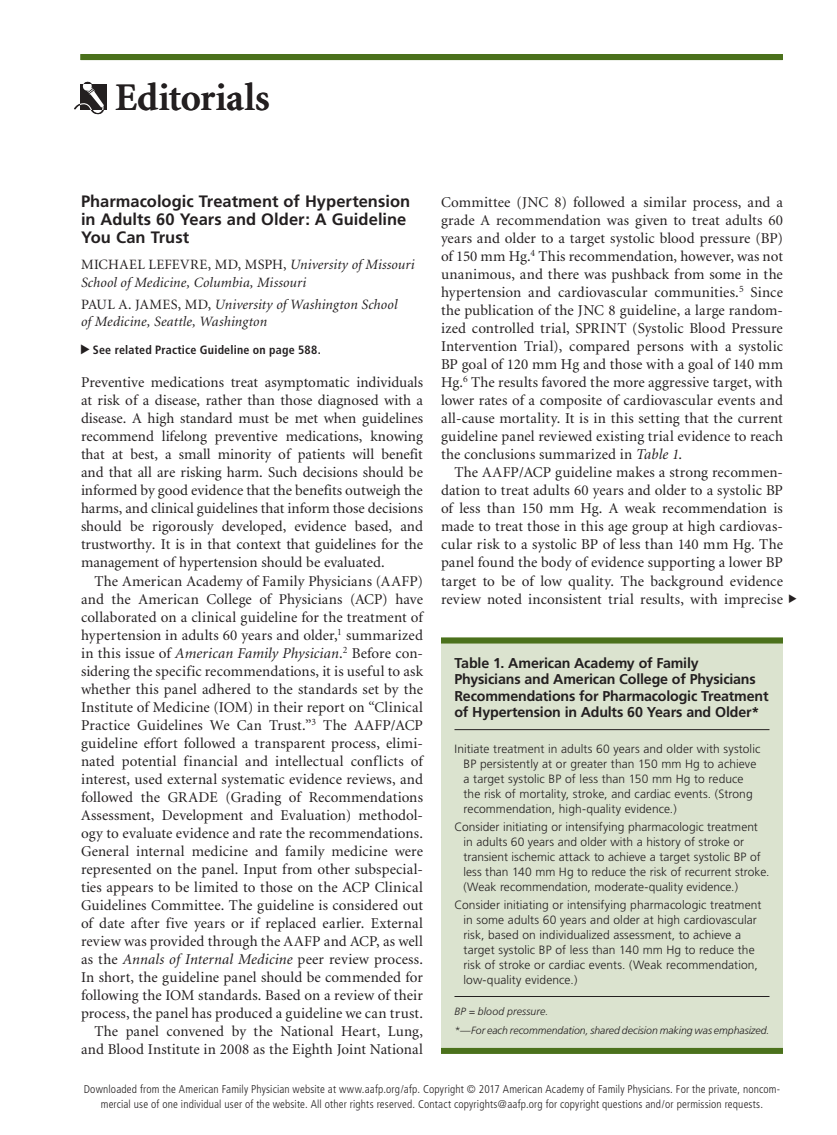
<style>
.page{position:relative;width:837px;height:1135px;background:#fff}
.page>*{position:absolute;margin:0;border:0;box-sizing:border-box;transform-origin:0 0}
.department_name{font:600 39px "Minion";color:#231f20}
.item_title{font:700 16.5px/18px "Frutiger";color:#231f20}
.body_text{font:15px/18px "Minion";letter-spacing:.01em;color:#231f20;text-align:justify}
.body_noindent{font:15px/18px "Minion";color:#231f20;text-align:justify}
.byline{font:italic 14.25px/17.2px "Minion";letter-spacing:.01em;color:#231f20}
.table_title{font:700 14.25px/16.5px "Frutiger";letter-spacing:-.015em;color:#231f20}
.t1{font:italic 12.75px "Minion";color:#231f20}
.t2{font:italic 600 12.75px "Minion";letter-spacing:.005em;color:#231f20}
.t3{font:12.75px "Minion";letter-spacing:.03em;color:#231f20}
.table_data{font:300 12px/15px "Frutiger";letter-spacing:.005em;color:#231f20}
.blurb{font:700 condensed 12px "Frutiger";letter-spacing:.015em;color:#231f20}
.copyright{font:300 condensed 11.25px/15px "Frutiger";letter-spacing:.015em;color:#231f20;text-align:center}
.table_note_rule{font:italic 300 10.5px "Frutiger";letter-spacing:-.005em;color:#231f20}
.table_fig_note{font:italic 300 10.5px "Frutiger";letter-spacing:.015em;color:#231f20}
.s1{font-style:normal}
.s2{font-style:italic}
.s3{font-family:"Frutiger";font-weight:700;font-style:normal;font-size:15px}
</style>
<div class="page">
<div style="left:81px;top:84px;width:26px;height:26px;background:#231f20"></div>
<div style="left:441px;top:637px;width:342px;height:416px;background:#dbe3cf"></div>
<div style="left:441px;top:637px;width:342px;height:6px;background:#4b711c"></div>
<hr style="left:454px;top:729px;width:316px;height:1px;background:#231f20">
<hr style="left:454px;top:995px;width:316px;height:1px;background:#231f20">
<div style="left:441px;top:1047px;width:342px;height:6px;background:#4b711c"></div>
<div style="left:80px;top:54px;width:702px;height:6px;background:#4b711c"></div>
<svg style="left:74px;top:82px;width:30px;height:32px"></svg>
<p class="department_name" style="left:115px;top:77px;width:156px">Editorials</p>
<p class="item_title" style="left:81px;top:192px;width:331px">Pharmacologic Treatment of Hypertension in Adults 60 Years and Older: A Guideline<br>You Can Trust</p>
<p class="byline" style="left:81px;top:257px;width:335px"><span class="s1">MICHAEL LEFEVRE, MD, MSPH,</span> University of Missouri<br>School of Medicine, Columbia, Missouri</p>
<p class="byline" style="left:81px;top:296px;width:318px"><span class="s1">PAUL A. JAMES, MD,</span> University of Washington School of Medicine, Seattle, Washington</p>
<p class="blurb" style="left:93px;top:342px;width:229px">See related Practice Guideline on page 588.</p>
<p class="body_noindent" style="left:81px;top:374px;width:344px">Preventive medications treat asymptomatic individuals at risk of a disease, rather than those diagnosed with a disease. A high standard must be met when guidelines recommend lifelong preventive medications, knowing that at best, a small minority of patients will benefit and that all are risking harm. Such decisions should be informed by good evidence that the benefits outweigh the harms, and clinical guidelines that inform those decisions should be rigorously developed, evidence based, and trustworthy. It is in that context that guidelines for the management of hypertension should be evaluated.</p>
<p class="body_text" style="left:81px;top:572px;width:344px;text-indent:14px">The American Academy of Family Physicians (AAFP) and the American College of Physicians (ACP) have collaborated on a clinical guideline for the treatment of hypertension in adults 60 years and older,<sup>1</sup> summarized in this issue of <span class="s2">American Family Physician</span>.<sup>2</sup> Before con&shy;sidering the specific recommendations, it is useful to ask whether this panel adhered to the standards set by the Institute of Medicine (IOM) in their report on “Clinical Practice Guidelines We Can Trust.”<sup>3</sup> The AAFP/ACP guideline effort followed a transparent process, elimi&shy;nated potential financial and intellectual conflicts of interest, used external systematic evidence reviews, and followed the GRADE (Grading of Recommendations Assessment, Development and Evaluation) methodol&shy;ogy to evaluate evidence and rate the recommendations.<br>General internal medicine and family medicine were represented on the panel. Input from other subspecial&shy;ties appears to be limited to those on the ACP Clinical Guidelines Committee. The guideline is considered out of date after five years or if replaced earlier. External review was provided through the AAFP and ACP, as well as the <span class="s2">Annals of Internal Medicine</span> peer review process.<br>In short, the guideline panel should be commended for following the IOM standards. Based on a review of their process, the panel has produced a guideline we can trust.</p>
<p class="body_text" style="left:81px;top:1022px;width:344px;text-align:right">The panel convened by the National Heart, Lung, and Blood Institute in 2008 as the Eighth Joint National</p>
<p class="body_text" style="left:441px;top:194px;width:344px">Committee (JNC 8) followed a similar process, and a grade A recommendation was given to treat adults 60 years and older to a target systolic blood pressure (BP) of 150 mm Hg.<sup>4</sup> This recommendation, however, was not unanimous, and there was pushback from some in the hypertension and cardiovascular communities.<sup>5</sup> Since the publication of the JNC 8 guideline, a large random&shy;ized controlled trial, SPRINT (Systolic Blood Pressure Intervention Trial), compared persons with a systolic BP goal of 120 mm Hg and those with a goal of 140 mm Hg.<sup>6</sup> The results favored the more aggressive target, with lower rates of a composite of cardiovascular events and all-cause mortality. It is in this setting that the current guideline panel reviewed existing trial evidence to reach the conclusions summarized in <span class="s2">Table 1</span>.</p>
<p class="body_text" style="left:441px;top:464px;width:344px;text-indent:14px">The AAFP/ACP guideline makes a strong recommen&shy;dation to treat adults 60 years and older to a systolic BP of less than 150 mm Hg. A weak recommendation is made to treat those in this age group at high cardiovas&shy;cular risk to a systolic BP of less than 140 mm Hg. The panel found the body of evidence supporting a lower BP target to be of low quality. The background evidence review noted inconsistent trial results, with imprecise</p>
<p class="table_title" style="left:454px;top:654px;width:316px">Table 1. American Academy of Family<br>Physicians and American College of Physicians Recommendations for Pharmacologic Treatment of Hypertension in Adults 60 Years and Older*</p>
<p class="table_data" style="left:464px;top:741px;width:298px;text-indent:-9px">Initiate treatment in adults 60 years and older with systolic BP persistently at or greater than 150 mm Hg to achieve a target systolic BP of less than 150 mm Hg to reduce the risk of mortality, stroke, and cardiac events. (Strong recommendation, high-quality evidence.)</p>
<p class="table_data" style="left:464px;top:819px;width:308px;text-indent:-9px">Consider initiating or intensifying pharmacologic treatment in adults 60 years and older with a history of stroke or transient ischemic attack to achieve a target systolic BP of less than 140 mm Hg to reduce the risk of recurrent stroke. (Weak recommendation, moderate-quality evidence.)</p>
<p class="table_data" style="left:464px;top:897px;width:299px;text-indent:-9px">Consider initiating or intensifying pharmacologic treatment in some adults 60 years and older at high cardiovascular risk, based on individualized assessment, to achieve a target systolic BP of less than 140 mm Hg to reduce the risk of stroke or cardiac events. (Weak recommendation, low-quality evidence.)</p>
<p class="table_fig_note" style="left:454px;top:1004px;width:95px">BP = blood pressure.</p>
<p class="table_note_rule" style="left:454px;top:1024px;width:316px">*—For each recommendation, shared decision making was emphasized.</p>
<p class="t1" style="left:81px;top:1080px;width:185px">May 1, 2017 ◆ Volume 95, Number 9</p>
<p class="t3" style="left:384px;top:1080px;width:97px">www.aafp.org/afp</p>
<p class="t2" style="left:610px;top:1080px;width:175px">American Family Physician <span class="s3">547</span></p>
<p class="copyright" style="left:84px;top:1081px;width:698px">Downloaded from the American Family Physician website at www.aafp.org/afp. Copyright © 2017 American Academy of Family Physicians. For the private, noncom&shy;mercial use of one individual user of the website. All other rights reserved. Contact copyrights@aafp.org for copyright questions and/or permission requests.</p>
</div>
